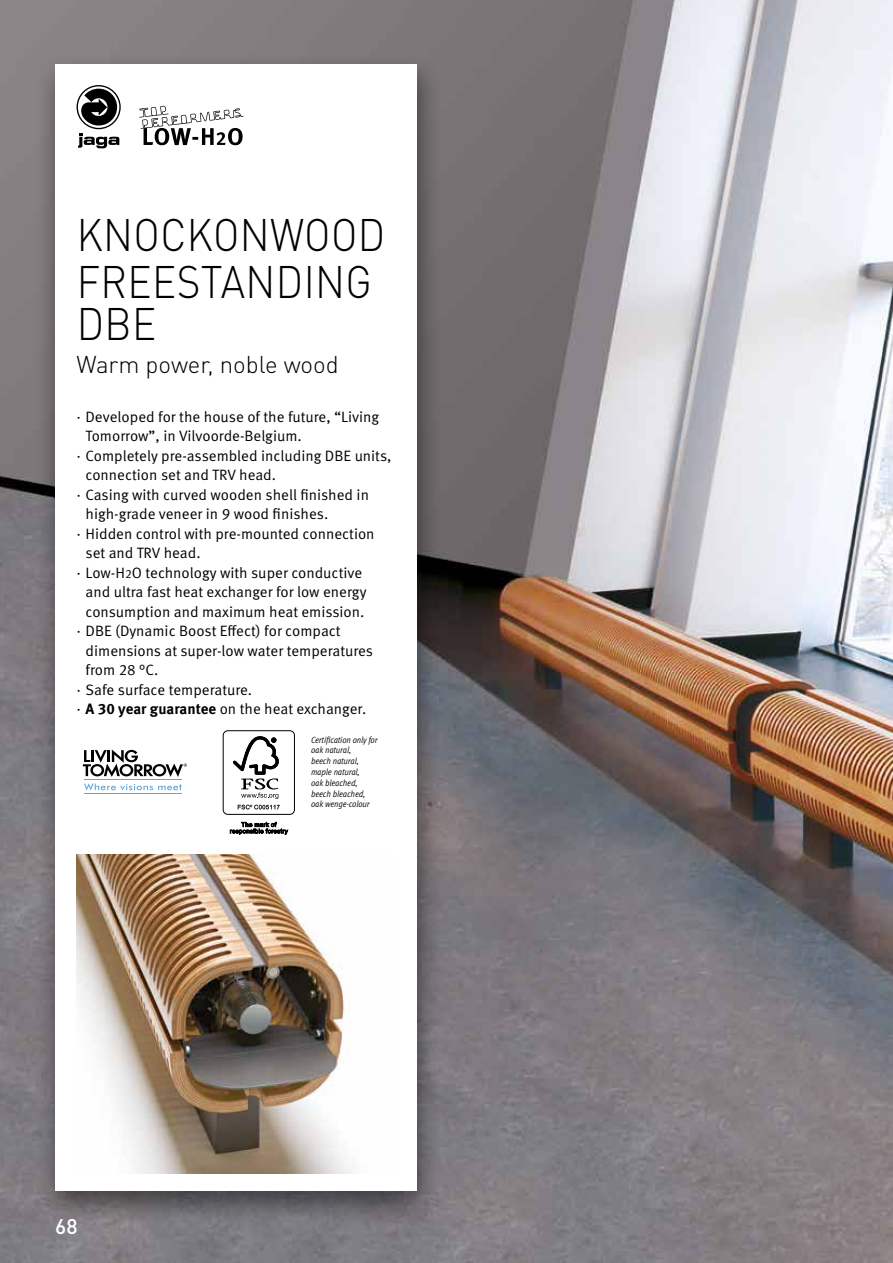
<style>
.page{position:relative;width:893px;height:1263px;background:#fff}
.page>*{position:absolute;margin:0;border:0;box-sizing:border-box;transform-origin:0 0}
.t1{font:300 45px/46.2px "DIN Pro";letter-spacing:.01em;color:#000;scale:.9 1}
.t2{font:300 24px "DIN Pro";color:#000}
.t3{font:500 21px "DIN Pro";color:#fff}
.t4{font:15px "Meta Pro";color:#000}
.t5{font:9px/10.8px "Meta Pro Cond Norm Ita";color:#000}
.s1{font-size:12px}
.s2{font-weight:700}
</style>
<div class="page">
<img style="left:0;top:0;width:893px;height:1263px">
<div style="left:33px;top:53px;width:410px;height:1174px;background:#000;opacity:.5"></div>
<div style="left:55px;top:64px;width:362px;height:1127px;background:#fff"></div>
<img style="left:77px;top:855px;width:275px;height:318px">
<svg style="left:139px;top:106px;width:104px;height:39px"></svg>
<svg style="left:77px;top:85px;width:44px;height:63px"></svg>
<hr style="left:84px;top:794px;width:98px;height:1px;background:#60a4d7">
<hr style="left:84px;top:780px;width:98px;height:1px;background:#60a4d7">
<svg style="left:83px;top:749px;width:104px;height:28px"></svg>
<svg style="left:84px;top:783px;width:98px;height:7px"></svg>
<div style="left:223px;top:730px;width:72px;height:85px;border:1px solid #000;border-radius:5px"></div>
<svg style="left:233px;top:736px;width:46px;height:63px"></svg>
<svg style="left:230px;top:822px;width:58px;height:13px"></svg>
<svg style="left:238px;top:805px;width:42px;height:4px"></svg>
<h1 class="t1" style="left:77px;top:210px;width:344px">KNOCKONWOOD<br>FREESTANDING</h1>
<h1 class="t1" style="left:77px;top:298px;width:90px">DBE</h1>
<h2 class="t2" style="left:77px;top:348px;width:264px">Warm power, noble wood</h2>
<p class="t4" style="left:77px;top:408px;width:304px">· Developed for the house of the future, “Living</p>
<p class="t4" style="left:86px;top:427px;width:218px">Tomorrow”, in Vilvoorde-Belgium.</p>
<p class="t4" style="left:77px;top:447px;width:316px">· Completely pre-assembled including DBE units,</p>
<p class="t4" style="left:86px;top:466px;width:192px">connection set and TRV head.</p>
<p class="t4" style="left:77px;top:486px;width:294px">· Casing with curved wooden shell finished in</p>
<p class="t4" style="left:86px;top:505px;width:244px">high-grade veneer in 9 wood finishes.</p>
<p class="t4" style="left:77px;top:525px;width:300px">· Hidden control with pre-mounted connection</p>
<p class="t4" style="left:86px;top:544px;width:117px">set and TRV head.</p>
<p class="t4" style="left:77px;top:564px;width:287px">· Low-H<span class="s1">2</span>O technology with super conductive</p>
<p class="t4" style="left:86px;top:583px;width:283px">and ultra fast heat exchanger for low energy</p>
<p class="t4" style="left:86px;top:603px;width:280px">consumption and maximum heat emission.</p>
<p class="t4" style="left:77px;top:622px;width:266px">· DBE (Dynamic Boost Effect) for compact</p>
<p class="t4" style="left:86px;top:642px;width:289px">dimensions at super-low water temperatures</p>
<p class="t4" style="left:86px;top:661px;width:74px">from 28 °C.</p>
<p class="t4" style="left:77px;top:681px;width:177px">· Safe surface temperature.</p>
<p class="t4" style="left:77px;top:700px;width:291px">· <span class="s2">A 30 year guarantee</span> on the heat exchanger.</p>
<p class="t5" style="left:311px;top:733px;width:68px">Certification only for oak natural,<br>beech natural, maple natural,<br>oak bleached, beech bleached, oak wenge-colour</p>
<h3 class="t3" style="left:55px;top:1212px;width:24px">68</h3>
</div>
